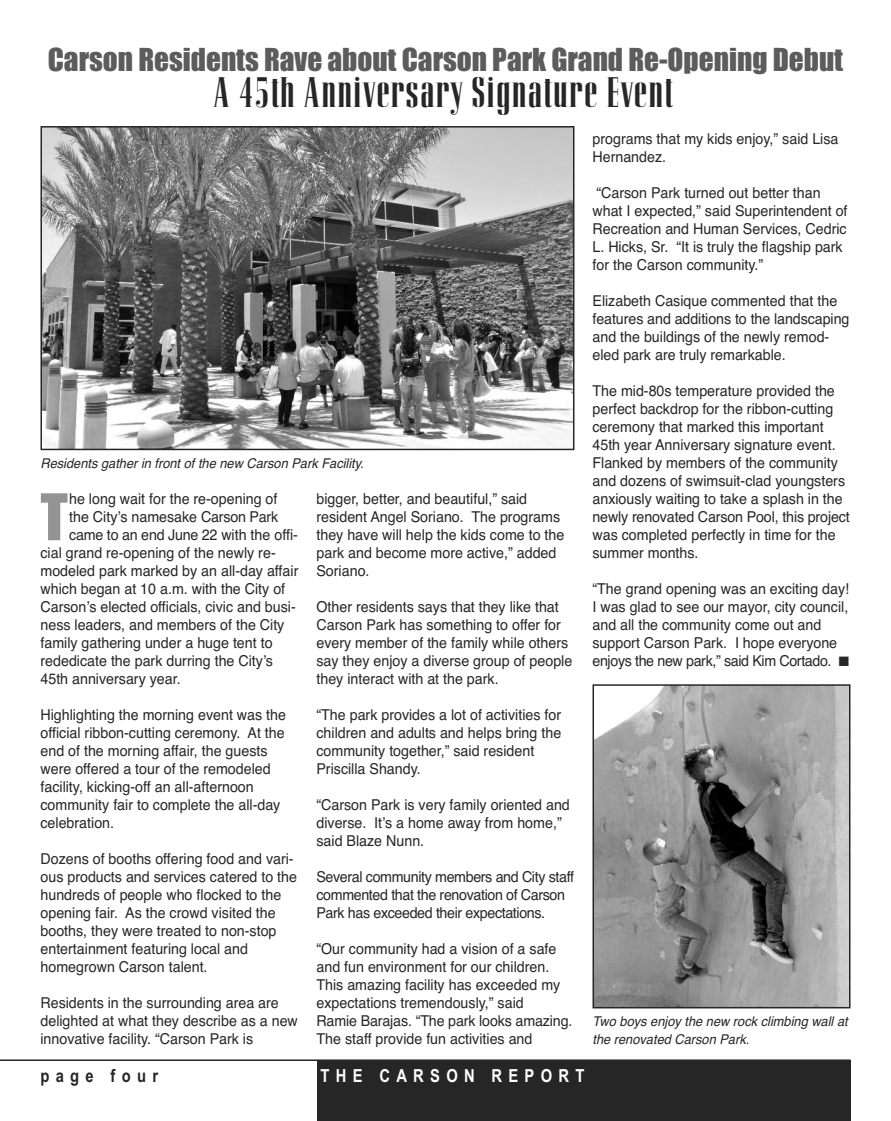
<style>
.page{position:relative;width:891px;height:1121px;background:#fff}
.page>*{position:absolute;margin:0;border:0;box-sizing:border-box;transform-origin:0 0}
.t1{font:59.4px "Impact";color:#939393}
.t2{font:37.5px "OPTI Corvinus Skyline";color:#272627}
.t3{font:29.25px "Impact";color:#5d5c5d}
.t4{font:700 18px "Arial Narrow";letter-spacing:.35em;color:#fff}
.t5{font:700 18px "Arial Narrow";letter-spacing:.35em;color:#272627}
.t6{font:15px/18px "Helvetica";color:#272627;scale:.95 1}
.t7{font:15px/18px "Helvetica";letter-spacing:-.025em;color:#272627;scale:.95 1}
.t8{font:italic 13.5px/18px "Helvetica";color:#272627;scale:.95 1}
</style>
<div class="page">
<div style="left:317px;top:1060px;width:533px;height:60px;background:#272627"></div>
<hr style="left:0;top:1059px;width:850px;height:1px;background:#272627">
<img style="left:43px;top:129px;width:528px;height:318px">
<div style="left:40px;top:126px;width:534px;height:324px;border:2px solid #272627"></div>
<img style="left:596px;top:687px;width:251px;height:318px">
<div style="left:593px;top:684px;width:257px;height:324px;border:2px solid #272627"></div>
<h3 class="t3" style="left:48px;top:44px;width:797px">Carson Residents Rave about Carson Park Grand Re-Opening Debut</h3>
<h2 class="t2" style="left:215px;top:72px;width:462px">A 45th Anniversary Signature Event</h2>
<p class="t8" style="left:40px;top:454px;width:342px">Residents gather in front of the new Carson Park Facility.</p>
<h1 class="t1" style="left:40px;top:485px;width:29px">T</h1>
<p class="t6" style="left:69px;top:490px;width:221px">he long wait for the re-opening of</p>
<p class="t6" style="left:69px;top:508px;width:222px">the City’s namesake Carson Park</p>
<p class="t6" style="left:69px;top:526px;width:242px">came to an end June 22 with the offi-</p>
<p class="t6" style="left:40px;top:544px;width:249px">cial grand re-opening of the newly re-</p>
<p class="t6" style="left:40px;top:562px;width:273px">modeled park marked by an all-day affair</p>
<p class="t6" style="left:40px;top:580px;width:259px">which began at 10 a.m. with the City of</p>
<p class="t6" style="left:40px;top:598px;width:270px">Carson’s elected officials, civic and busi-</p>
<p class="t6" style="left:40px;top:616px;width:258px">ness leaders, and members of the City</p>
<p class="t6" style="left:40px;top:634px;width:246px">family gathering under a huge tent to</p>
<p class="t6" style="left:40px;top:652px;width:246px">rededicate the park durring the City’s</p>
<p class="t6" style="left:40px;top:670px;width:149px">45th anniversary year.</p>
<p class="t6" style="left:40px;top:706px;width:260px">Highlighting the morning event was the official ribbon-cutting ceremony. At the end of the morning affair, the guests were offered a tour of the remodeled facility, kicking-off an all-afternoon community fair to complete the all-day celebration.</p>
<p class="t6" style="left:40px;top:850px;width:272px">Dozens of booths offering food and vari&shy;ous products and services catered to the hundreds of people who flocked to the opening fair. As the crowd visited the booths, they were treated to non-stop entertainment featuring local and homegrown Carson talent.</p>
<p class="t6" style="left:40px;top:994px;width:272px">Residents in the surrounding area are delighted at what they describe as a new innovative facility. “Carson Park is</p>
<p class="t6" style="left:316px;top:490px;width:262px">bigger, better, and beautiful,” said resident Angel Soriano. The programs they have will help the kids come to the park and become more active,” added<br>Soriano.</p>
<p class="t6" style="left:316px;top:598px;width:271px">Other residents says that they like that Carson Park has something to offer for every member of the family while others say they enjoy a diverse group of people they interact with at the park.</p>
<p class="t6" style="left:316px;top:706px;width:259px">“The park provides a lot of activities for children and adults and helps bring the community together,” said resident Priscilla Shandy.</p>
<p class="t6" style="left:316px;top:796px;width:268px">“Carson Park is very family oriented and diverse. It’s a home away from home,” said Blaze Nunn.</p>
<p class="t7" style="left:316px;top:868px;width:273px">Several community members and City staff commented that the renovation of Carson<br>Park has exceeded their expectations.</p>
<p class="t6" style="left:316px;top:940px;width:271px">“Our community had a vision of a safe and fun environment for our children.<br>This amazing facility has exceeded my expectations tremendously,” said<br>Ramie Barajas. “The park looks amazing.<br>The staff provide fun activities and</p>
<p class="t5" style="left:40px;top:1064px;width:119px">page four</p>
<p class="t4" style="left:321px;top:1064px;width:265px">THE CARSON REPORT</p>
<p class="t6" style="left:592px;top:130px;width:260px">programs that my kids enjoy,” said Lisa<br>Hernandez.</p>
<p class="t6" style="left:592px;top:184px;width:270px">“Carson Park turned out better than what I expected,” said Superintendent of Recreation and Human Services, Cedric L. Hicks, Sr. “It is truly the flagship park for the Carson community.”</p>
<p class="t6" style="left:592px;top:292px;width:272px">Elizabeth Casique commented that the features and additions to the landscaping and the buildings of the newly remod&shy;eled park are truly remarkable.</p>
<p class="t6" style="left:592px;top:382px;width:272px">The mid-80s temperature provided the perfect backdrop for the ribbon-cutting ceremony that marked this important 45th year Anniversary signature event.<br>Flanked by members of the community and dozens of swimsuit-clad youngsters anxiously waiting to take a splash in the newly renovated Carson Pool, this project was completed perfectly in time for the summer months.</p>
<p class="t6" style="left:592px;top:580px;width:272px">“The grand opening was an exciting day!<br>I was glad to see our mayor, city council, and all the community come out and support Carson Park. I hope everyone enjoys the new park,” said Kim Cortado. ■</p>
<p class="t8" style="left:593px;top:1012px;width:270px">Two boys enjoy the new rock climbing wall at the renovated Carson Park.</p>
</div>
